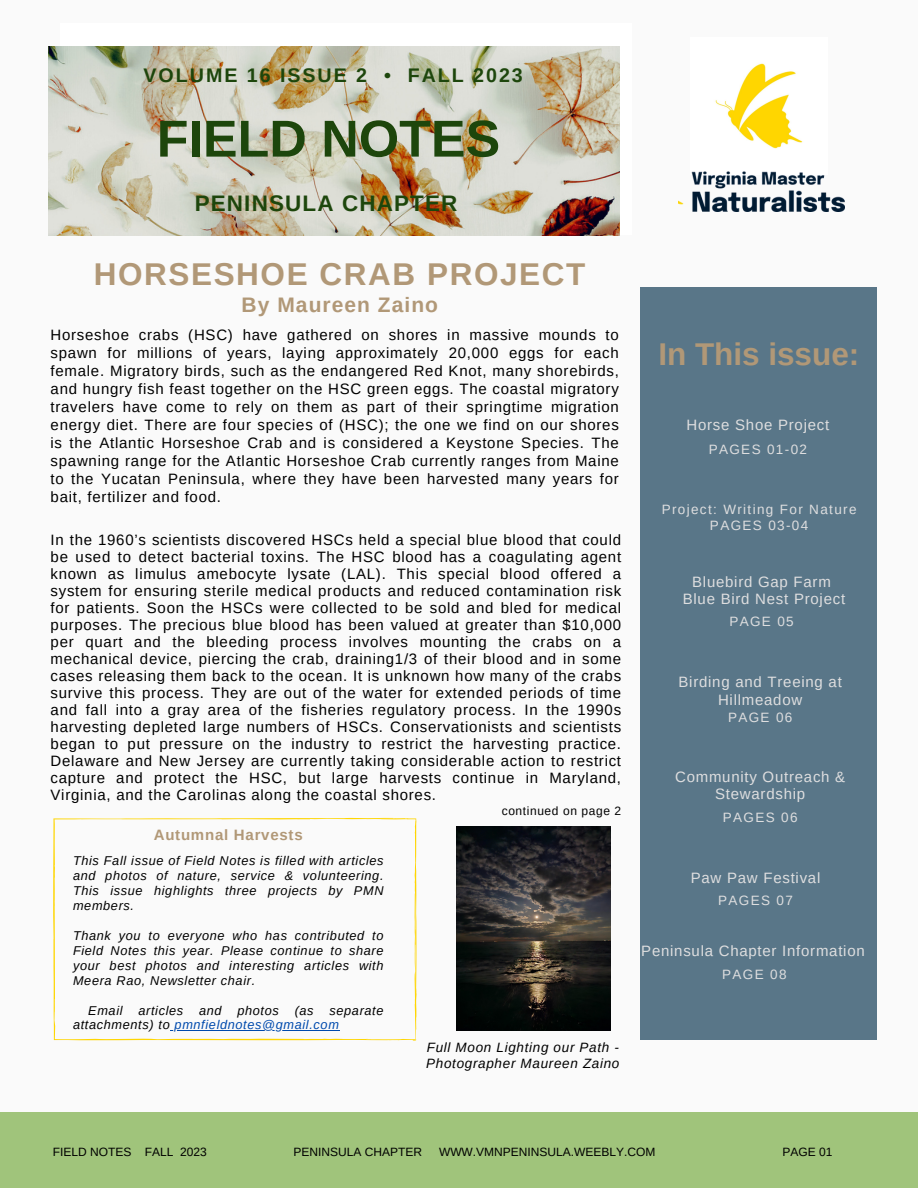
<style>
.page{position:relative;width:918px;height:1188px;background:#fafafa}
.page>*{position:absolute;margin:0;border:0;box-sizing:border-box;transform-origin:0 0}
.t1{font:700 51.9px "Arimo";color:#1d460c}
.t2{font:700 31.5px "Arimo";letter-spacing:.05em;color:#b19877}
.t3{font:700 31.5px "Arimo";color:#b19877}
.t4{font:700 22.5px "Arimo";letter-spacing:.05em;color:#1d460c}
.t5{font:700 21px "Arimo";letter-spacing:.05em;color:#b19877}
.t6{font:700 19.65px "Arimo";letter-spacing:.1em;color:#1d460c}
.t7{font:15px/17px "Arimo";letter-spacing:.05em;color:#000;text-align:justify}
.t8{font:15px/16.8px "Arimo";letter-spacing:.05em;color:#dededf;text-align:center}
.t9{font:700 15px "Arimo";letter-spacing:.05em;color:#b19877}
.t10{font:13.5px "Arimo";letter-spacing:.1em;color:#dededf}
.t11{font:italic 13.5px/15.8px "Arimo";letter-spacing:.05em;color:#000}
.t12{font:italic 12.75px/14.9px "Arimo";letter-spacing:.05em;color:#000;text-align:justify}
.t13{font:12px "Arimo";color:#000}
.t14{font:12px "Arimo";letter-spacing:.05em;color:#000}
.s1{color:#004aad}
</style>
<div class="page">
<div style="left:641px;top:287px;width:236px;height:753px;background:#597688"></div>
<div style="left:60px;top:23px;width:571px;height:212px;background:#fff"></div>
<div style="left:0;top:1112px;width:918px;height:76px;background:#a0c47b"></div>
<img style="left:715px;top:63px;width:81px;height:66px">
<img style="left:679px;top:129px;width:165px;height:82px">
<img style="left:48px;top:46px;width:572px;height:189px">
<img style="left:456px;top:826px;width:154px;height:205px">
<svg style="left:53px;top:818px;width:364px;height:223px"></svg>
<hr style="left:170px;top:1030px;width:170px;height:1px;background:#004aad">
<p class="t6" style="left:144px;top:64px;width:381px">VOLUME 16 ISSUE 2 • FALL 2023</p>
<p class="t1" style="left:157px;top:110px;width:345px">FIELD NOTES</p>
<p class="t4" style="left:195px;top:190px;width:264px">PENINSULA CHAPTER</p>
<p class="t2" style="left:94px;top:257px;width:493px">HORSESHOE CRAB PROJECT</p>
<p class="t5" style="left:242px;top:293px;width:198px">By Maureen Zaino</p>
<p class="t7" style="left:51px;top:326px;width:570px;line-height:18px">Horseshoe crabs (HSC) have gathered on shores in massive mounds to spawn for millions of years, laying approximately 20,000 eggs for each female. Migratory birds, such as the endangered Red Knot, many shorebirds, and hungry fish feast together on the HSC green eggs. The coastal migratory travelers have come to rely on them as part of their springtime migration energy diet. There are four species of (HSC); the one we find on our shores is the Atlantic Horseshoe Crab and is considered a Keystone Species. The spawning range for the Atlantic Horseshoe Crab currently ranges from Maine to the Yucatan Peninsula, where they have been harvested many years for bait, fertilizer and food.</p>
<p class="t7" style="left:51px;top:531px;width:572px">In the 1960’s scientists discovered HSCs held a special blue blood that could be used to detect bacterial toxins. The HSC blood has a coagulating agent known as limulus amebocyte lysate (LAL). This special blood offered a system for ensuring sterile medical products and reduced contamination risk for patients. Soon the HSCs were collected to be sold and bled for medical purposes. The precious blue blood has been valued at greater than $10,000 per quart and the bleeding process involves mounting the crabs on a mechanical device, piercing the crab, draining1/3 of their blood and in some cases releasing them back to the ocean. It is unknown how many of the crabs survive this process. They are out of the water for extended periods of time and fall into a gray area of the fisheries regulatory process. In the 1990s harvesting depleted large numbers of HSCs. Conservationists and scientists began to put pressure on the industry to restrict the harvesting practice.<br>Delaware and New Jersey are currently taking considerable action to restrict capture and protect the HSC, but large harvests continue in Maryland, Virginia, and the Carolinas along the coastal shores.</p>
<p class="t14" style="left:502px;top:804px;width:121px">continued on page 2</p>
<p class="t9" style="left:154px;top:826px;width:150px">Autumnal Harvests</p>
<p class="t12" style="left:73px;top:853px;width:312px">This Fall issue of Field Notes is filled with articles and photos of nature, service &amp; volunteering.<br>This issue highlights three projects by PMN members.</p>
<p class="t12" style="left:73px;top:928px;width:312px">Thank you to everyone who has contributed to Field Notes this year. Please continue to share your best photos and interesting articles with Meera Rao, Newsletter chair.</p>
<p class="t12" style="left:73px;top:1003px;width:312px;text-indent:15px">Email articles and photos (as separate attachments) to <span class="s1">pmnfieldnotes@gmail.com</span></p>
<p class="t11" style="left:426px;top:1040px;width:195px">Full Moon Lighting our Path -<br>Photographer Maureen Zaino</p>
<p class="t3" style="left:658px;top:337px;width:203px">In This issue:</p>
<p class="t8" style="left:687px;top:417px;width:144px">Horse Shoe Project</p>
<p class="t10" style="left:709px;top:442px;width:100px">PAGES 01-02</p>
<p class="t10" style="left:662px;top:502px;width:196px">Project: Writing For Nature</p>
<p class="t10" style="left:710px;top:517px;width:100px">PAGES 03-04</p>
<p class="t8" style="left:692px;top:573px;width:140px">Bluebird Gap Farm</p>
<p class="t8" style="left:683px;top:590px;width:164px">Blue Bird Nest Project</p>
<p class="t10" style="left:729px;top:614px;width:66px">PAGE 05</p>
<p class="t8" style="left:679px;top:673px;width:165px;line-height:18px">Birding and Treeing at<br>Hillmeadow</p>
<p class="t10" style="left:728px;top:710px;width:66px">PAGE 06</p>
<p class="t8" style="left:675px;top:769px;width:172px">Community Outreach &amp;<br>Stewardship</p>
<p class="t10" style="left:723px;top:810px;width:76px">PAGES 06</p>
<p class="t8" style="left:691px;top:869px;width:131px">Paw Paw Festival</p>
<p class="t10" style="left:718px;top:893px;width:76px">PAGES 07</p>
<p class="t8" style="left:641px;top:942px;width:225px">Peninsula Chapter Information</p>
<p class="t10" style="left:722px;top:967px;width:66px">PAGE 08</p>
<p class="t13" style="left:53px;top:1145px;width:156px">FIELD NOTES FALL 2023</p>
<p class="t13" style="left:294px;top:1145px;width:130px">PENINSULA CHAPTER</p>
<p class="t13" style="left:439px;top:1145px;width:218px">WWW.VMNPENINSULA.WEEBLY.COM</p>
<p class="t13" style="left:782px;top:1145px;width:51px">PAGE 01</p>
</div>
